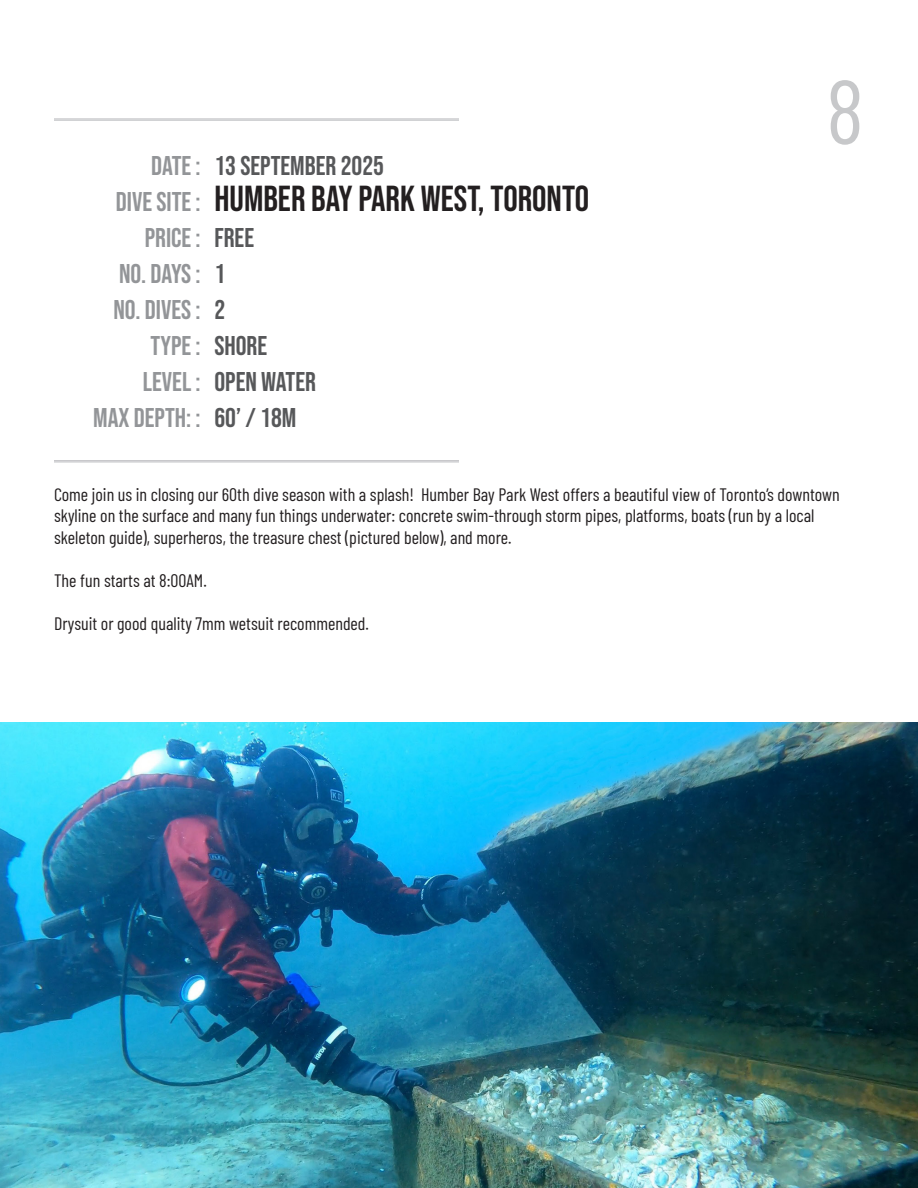
<style>
.page{position:relative;width:918px;height:1188px;background:#fff}
.page>*{position:absolute;margin:0;border:0;box-sizing:border-box;transform-origin:0 0}
.t1{font:90px "Barlow Condensed";color:#c7c8ca}
.t2{font:36px "Bebas Neue";color:#231f20}
.t3{font:27px/36px "Bebas Neue";color:#939598;text-align:right}
.t4{font:27px "Bebas Neue";color:#57585a}
.t5{font:18px/21.6px "Barlow Condensed";color:#231f20}
</style>
<div class="page">
<hr style="left:54px;top:119px;width:405px;height:1px;background:#bcbdc0">
<hr style="left:54px;top:120px;width:405px;height:1px;background:#bcbdc0">
<hr style="left:54px;top:460px;width:405px;height:1px;background:#bcbdc0">
<hr style="left:54px;top:462px;width:405px;height:1px;background:#bcbdc0">
<img style="left:0;top:722px;width:918px;height:466px">
<h3 class="t3" style="left:93px;top:148px;width:109px">DATE :<br>DIVE SITE :<br>PRICE :<br>NO. DAYS :<br>NO. DIVES :<br>TYPE :<br>LEVEL :<br>MAX DEPTH: :</h3>
<p class="t4" style="left:214px;top:151px;width:171px">13 SEPTEMBER 2025</p>
<p class="t2" style="left:214px;top:179px;width:376px">HUMBER BAY PARK WEST, TORONTO</p>
<p class="t4" style="left:214px;top:223px;width:41px">FREE</p>
<p class="t4" style="left:214px;top:259px;width:12px">1</p>
<p class="t4" style="left:214px;top:295px;width:12px">2</p>
<p class="t4" style="left:214px;top:331px;width:54px">SHORE</p>
<p class="t4" style="left:214px;top:367px;width:103px">OPEN WATER</p>
<p class="t4" style="left:214px;top:403px;width:83px">60’ / 18M</p>
<h1 class="t1" style="left:826px;top:47px;width:39px">8</h1>
<p class="t5" style="left:54px;top:482px;width:787px">Come join us in closing our 60th dive season with a splash! Humber Bay Park West offers a beautiful view of Toronto’s downtown skyline on the surface and many fun things underwater: concrete swim-through storm pipes, platforms, boats (run by a local skeleton guide), superheros, the treasure chest (pictured below), and more.</p>
<p class="t5" style="left:54px;top:568px;width:154px">The fun starts at 8:00AM.</p>
<p class="t5" style="left:54px;top:612px;width:317px">Drysuit or good quality 7mm wetsuit recommended.</p>
</div>
